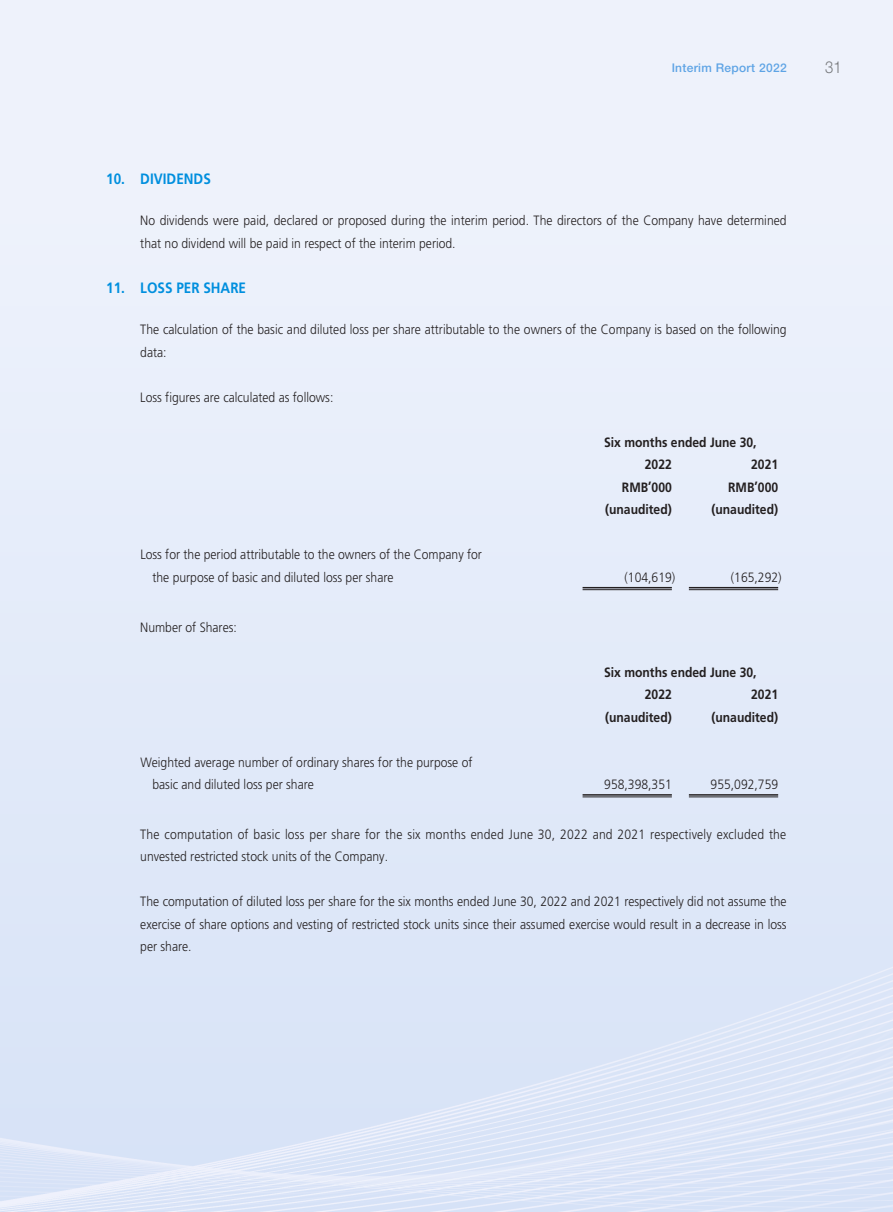
<style>
.page{position:relative;width:893px;height:1212px;background:#fff}
.page>*{position:absolute;margin:0;border:0;box-sizing:border-box;transform-origin:0 0}
.t1{font:300 16.5px "Helvetica Neue LT Std";color:#76787b;scale:.9 1}
.t2{font:700 15px "Frutiger LT Std";color:#008fde;scale:.9 1}
.t3{font:300 13.5px/22.5px "Frutiger LT Std";color:#231f20;scale:.9 1}
.t4{font:700 13.5px/22.5px "Frutiger LT Std";color:#231f20;scale:.9 1}
.t5{font:500 12px "Helvetica Neue LT Std";letter-spacing:.025em;color:#5ea4e5}
</style>
<div class="page">
<hr style="left:583px;top:587px;width:89px;height:1px;background:#231f20">
<hr style="left:583px;top:589px;width:89px;height:1px;background:#231f20">
<hr style="left:689px;top:587px;width:89px;height:1px;background:#231f20">
<hr style="left:689px;top:589px;width:89px;height:1px;background:#231f20">
<hr style="left:583px;top:794px;width:89px;height:2px;background:#231f20">
<hr style="left:583px;top:797px;width:89px;height:1px;background:#231f20">
<hr style="left:689px;top:794px;width:89px;height:2px;background:#231f20">
<hr style="left:689px;top:797px;width:89px;height:1px;background:#231f20">
<p class="t5" style="left:672px;top:61px;width:116px">Interim Report 2022</p>
<p class="t1" style="left:825px;top:57px;width:20px">31</p>
<p class="t2" style="left:106px;top:169px;width:118px">10. DIVIDENDS</p>
<p class="t3" style="left:140px;top:209px;width:720px">No dividends were paid, declared or proposed during the interim period. The directors of the Company have determined that no dividend will be paid in respect of the interim period.</p>
<p class="t2" style="left:106px;top:279px;width:157px">11. LOSS PER SHARE</p>
<p class="t3" style="left:140px;top:319px;width:720px">The calculation of the basic and diluted loss per share attributable to the owners of the Company is based on the following data:</p>
<p class="t3" style="left:140px;top:386px;width:216px">Loss figures are calculated as follows:</p>
<p class="t4" style="left:645px;top:431px;width:126px;text-indent:-41px">Six months ended June 30,<br>2022</p>
<p class="t4" style="left:751px;top:453px;width:32px">2021</p>
<p class="t3" style="left:152px;top:544px;width:368px;text-indent:-12px">Loss for the period attributable to the owners of the Company for the purpose of basic and diluted loss per share</p>
<p class="t3" style="left:140px;top:616px;width:109px">Number of Shares:</p>
<p class="t4" style="left:622px;top:476px;width:57px">RMB’000</p>
<p class="t4" style="left:728px;top:476px;width:57px">RMB’000</p>
<p class="t4" style="left:605px;top:498px;width:76px">(unaudited)</p>
<p class="t4" style="left:711px;top:498px;width:76px">(unaudited)</p>
<p class="t3" style="left:625px;top:566px;width:58px">(104,619)</p>
<p class="t3" style="left:731px;top:566px;width:58px">(165,292)</p>
<p class="t4" style="left:645px;top:661px;width:126px;text-indent:-41px">Six months ended June 30,<br>2022</p>
<p class="t4" style="left:751px;top:683px;width:32px">2021</p>
<p class="t4" style="left:605px;top:706px;width:76px">(unaudited)</p>
<p class="t4" style="left:711px;top:706px;width:76px">(unaudited)</p>
<p class="t3" style="left:152px;top:751px;width:357px;text-indent:-12px">Weighted average number of ordinary shares for the purpose of basic and diluted loss per share</p>
<p class="t3" style="left:604px;top:773px;width:77px">958,398,351</p>
<p class="t3" style="left:711px;top:773px;width:77px">955,092,759</p>
<p class="t3" style="left:140px;top:823px;width:719px">The computation of basic loss per share for the six months ended June 30, 2022 and 2021 respectively excluded the unvested restricted stock units of the Company.</p>
<p class="t3" style="left:140px;top:890px;width:720px;text-align:justify">The computation of diluted loss per share for the six months ended June 30, 2022 and 2021 respectively did not assume the exercise of share options and vesting of restricted stock units since their assumed exercise would result in a decrease in loss per share.</p>
</div>
